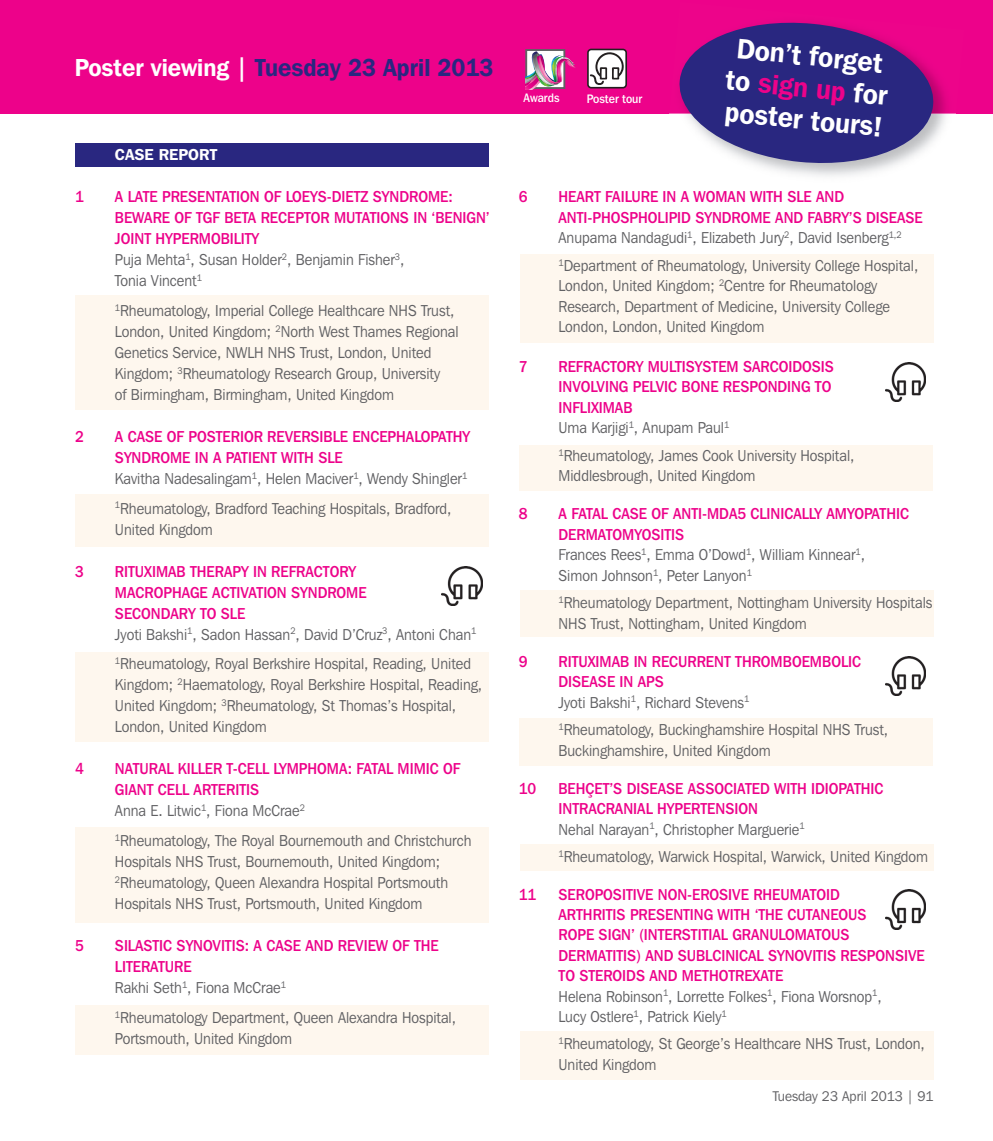
<style>
.page{position:relative;width:993px;height:1141px;background:#fff}
.page>*{position:absolute;margin:0;border:0;box-sizing:border-box;transform-origin:0 0}
.t1{font:600 28px/32px "Franklin Gothic IT Cby BT";color:#fff;scale:.94 1}
.t2{font:600 24.5px "Franklin Gothic IT Cby BT";color:#292780;scale:.94 1}
.t3{font:15.75px/21px "Franklin Gothic IT Cby BT";color:#616164;scale:.92 1}
.t4{font:500 15.75px/21px "Franklin Gothic IT Cby BT";color:#ed028a;scale:.92 1}
.t5{font:600 15.75px "Franklin Gothic IT Cby BT";color:#fff}
.t6{font:14px "Franklin Gothic IT Cby BT";color:#616164;scale:.96 1}
.t7{font:500 12.25px "Franklin Gothic IT Cby BT";color:#fff;scale:.92 1}
.s1{color:#fff}
.s2{font-weight:400;color:#616164}
.s3{color:#ed028a}
.s4{font-weight:500;color:#ed028a}
</style>
<div class="page">
<div style="left:75px;top:296px;width:414px;height:114px;background:#fef7ee"></div>
<div style="left:75px;top:494px;width:414px;height:52px;background:#fef7ee"></div>
<div style="left:75px;top:652px;width:414px;height:90px;background:#fef7ee"></div>
<div style="left:75px;top:827px;width:414px;height:96px;background:#fef7ee"></div>
<div style="left:75px;top:1005px;width:414px;height:50px;background:#fef7ee"></div>
<div style="left:519px;top:255px;width:414px;height:88px;background:#fef7ee"></div>
<div style="left:518px;top:445px;width:414px;height:45px;background:#fef7ee"></div>
<div style="left:519px;top:591px;width:414px;height:46px;background:#fef7ee"></div>
<div style="left:518px;top:718px;width:414px;height:47px;background:#fef7ee"></div>
<div style="left:519px;top:844px;width:414px;height:26px;background:#fef7ee"></div>
<div style="left:519px;top:1031px;width:414px;height:49px;background:#fef7ee"></div>
<div style="left:0;top:0;width:992px;height:113px;background:#ed028a"></div>
<div style="left:75px;top:144px;width:414px;height:23px;background:#292780"></div>
<img style="left:663px;top:113px;width:292px;height:63px">
<svg style="left:675px;top:19px;width:261px;height:150px"></svg>
<img style="left:441px;top:566px;width:41px;height:40px">
<img style="left:885px;top:362px;width:40px;height:40px">
<img style="left:885px;top:656px;width:40px;height:40px">
<img style="left:885px;top:890px;width:40px;height:39px">
<div style="left:525px;top:49px;width:40px;height:40px;border:2px solid #616164"></div>
<img style="left:525px;top:51px;width:51px;height:38px">
<div style="left:587px;top:49px;width:39px;height:40px;border:2px solid #231f20;border-radius:3px"></div>
<svg style="left:589px;top:52px;width:34px;height:34px"></svg>
<h2 class="t2" style="left:75px;top:59px;width:447px"><span class="s1">Poster viewing |</span> Tuesday 23 April 2013</h2>
<p class="t5" style="left:115px;top:149px;width:104px">CASE REPORT</p>
<p class="t4" style="left:75px;top:188px;width:11px">1</p>
<p class="t4" style="left:115px;top:188px;width:408px">A LATE PRESENTATION OF LOEYS-DIETZ SYNDROME:<br>BEWARE OF TGF BETA RECEPTOR MUTATIONS IN ‘BENIGN’ JOINT HYPERMOBILITY<br><span class="s2">Puja Mehta</span><sup>1</sup><span class="s2">, Susan Holder</span><sup>2</sup><span class="s2">, Benjamin Fisher</span><sup>3</sup><span class="s2">,<br>Tonia Vincent</span><sup>1</sup></p>
<p class="t3" style="left:115px;top:301px;width:375px"><sup>1</sup>Rheumatology, Imperial College Healthcare NHS Trust, London, United Kingdom; <sup>2</sup>North West Thames Regional Genetics Service, NWLH NHS Trust, London, United Kingdom; <sup>3</sup>Rheumatology Research Group, University<br>of Birmingham, Birmingham, United Kingdom</p>
<p class="t4" style="left:75px;top:427px;width:11px">2</p>
<p class="t4" style="left:115px;top:427px;width:387px">A CASE OF POSTERIOR REVERSIBLE ENCEPHALOPATHY<br>SYNDROME IN A PATIENT WITH SLE<br><span class="s2">Kavitha Nadesalingam</span><sup>1</sup><span class="s2">, Helen Maciver</span><sup>1</sup><span class="s2">, Wendy Shingler</span><sup>1</sup></p>
<p class="t3" style="left:115px;top:499px;width:367px"><sup>1</sup>Rheumatology, Bradford Teaching Hospitals, Bradford,<br>United Kingdom</p>
<p class="t4" style="left:75px;top:562px;width:11px">3</p>
<p class="t4" style="left:115px;top:562px;width:394px">RITUXIMAB THERAPY IN REFRACTORY<br>MACROPHAGE ACTIVATION SYNDROME<br>SECONDARY TO SLE<br><span class="s2">Jyoti Bakshi</span><sup>1</sup><span class="s2">, Sadon Hassan</span><sup>2</sup><span class="s2">, David D’Cruz</span><sup>3</sup><span class="s2">, Antoni Chan</span><sup>1</sup></p>
<p class="t3" style="left:115px;top:655px;width:400px"><sup>1</sup>Rheumatology, Royal Berkshire Hospital, Reading, United Kingdom; <sup>2</sup>Haematology, Royal Berkshire Hospital, Reading, United Kingdom; <sup>3</sup>Rheumatology, St Thomas’s Hospital, London, United Kingdom</p>
<p class="t4" style="left:75px;top:760px;width:11px">4</p>
<p class="t4" style="left:115px;top:760px;width:377px">NATURAL KILLER T-CELL LYMPHOMA: FATAL MIMIC OF<br>GIANT CELL ARTERITIS<br><span class="s2">Anna E. Litwic</span><sup>1</sup><span class="s2">, Fiona McCrae</span><sup>2</sup></p>
<p class="t3" style="left:115px;top:831px;width:389px"><sup>1</sup>Rheumatology, The Royal Bournemouth and Christchurch Hospitals NHS Trust, Bournemouth, United Kingdom; <sup>2</sup>Rheumatology, Queen Alexandra Hospital Portsmouth Hospitals NHS Trust, Portsmouth, United Kingdom</p>
<p class="t4" style="left:75px;top:937px;width:11px">5</p>
<p class="t4" style="left:115px;top:937px;width:353px">SILASTIC SYNOVITIS: A CASE AND REVIEW OF THE<br>LITERATURE<br><span class="s2">Rakhi Seth</span><sup>1</sup><span class="s2">, Fiona McCrae</span><sup>1</sup></p>
<p class="t3" style="left:115px;top:1008px;width:372px"><sup>1</sup>Rheumatology Department, Queen Alexandra Hospital,<br>Portsmouth, United Kingdom</p>
<p class="t7" style="left:523px;top:94px;width:41px">Awards</p>
<p class="t7" style="left:586px;top:94px;width:62px">Poster tour</p>
<h1 class="t1" style="left:730px;top:34px;width:174px;rotate:6deg">Don’t forget to <span class="s3">sign up</span> for poster tours!</h1>
<p class="t4" style="left:518px;top:188px;width:11px">6</p>
<p class="t4" style="left:558px;top:188px;width:397px;line-height:20.5px">HEART FAILURE IN A WOMAN WITH SLE AND<br>ANTI-PHOSPHOLIPID SYNDROME AND FABRY’S DISEASE<br><span class="s2">Anupama Nandagudi</span><sup>1</sup><span class="s2">, Elizabeth Jury</span><sup>2</sup><span class="s2">, David Isenberg</span><sup>1,2</sup></p>
<p class="t3" style="left:558px;top:256px;width:392px;line-height:20.5px"><sup>1</sup>Department of Rheumatology, University College Hospital, London, United Kingdom; <sup>2</sup>Centre for Rheumatology Research, Department of Medicine, University College London, London, United Kingdom</p>
<p class="t4" style="left:518px;top:358px;width:11px">7</p>
<p class="t4" style="left:558px;top:358px;width:301px;line-height:20.5px">REFRACTORY MULTISYSTEM SARCOIDOSIS<br>INVOLVING PELVIC BONE RESPONDING TO<br>INFLIXIMAB<br><span class="s2">Uma Karjigi</span><sup>1</sup><span class="s2">, Anupam Paul</span><sup>1</sup></p>
<p class="t3" style="left:558px;top:446px;width:323px;line-height:20.5px"><sup>1</sup>Rheumatology, James Cook University Hospital,<br>Middlesbrough, United Kingdom</p>
<p class="t4" style="left:518px;top:505px;width:11px">8</p>
<p class="t3" style="left:558px;top:505px;width:382px;line-height:20.5px"><span class="s4">A FATAL CASE OF ANTI-MDA5 CLINICALLY AMYOPATHIC DERMATOMYOSITIS<br></span>Frances Rees<sup>1</sup>, Emma O’Dowd<sup>1</sup>, William Kinnear<sup>1</sup>,<br>Simon Johnson<sup>1</sup>, Peter Lanyon<sup>1</sup></p>
<p class="t3" style="left:558px;top:594px;width:408px;line-height:20.5px"><sup>1</sup>Rheumatology Department, Nottingham University Hospitals<br>NHS Trust, Nottingham, United Kingdom</p>
<p class="t4" style="left:518px;top:652px;width:11px">9</p>
<p class="t4" style="left:558px;top:652px;width:330px;line-height:20.5px">RITUXIMAB IN RECURRENT THROMBOEMBOLIC<br>DISEASE IN APS<br><span class="s2">Jyoti Bakshi</span><sup>1</sup><span class="s2">, Richard Stevens</span><sup>1</sup></p>
<p class="t3" style="left:558px;top:721px;width:360px;line-height:20.5px"><sup>1</sup>Rheumatology, Buckinghamshire Hospital NHS Trust,<br>Buckinghamshire, United Kingdom</p>
<p class="t4" style="left:518px;top:779px;width:20px">10</p>
<p class="t4" style="left:558px;top:779px;width:354px;line-height:20.5px">BEHÇET’S DISEASE ASSOCIATED WITH IDIOPATHIC<br>INTRACRANIAL HYPERTENSION<br><span class="s2">Nehal Narayan</span><sup>1</sup><span class="s2">, Christopher Marguerie</span><sup>1</sup></p>
<p class="t3" style="left:558px;top:847px;width:403px"><sup>1</sup>Rheumatology, Warwick Hospital, Warwick, United Kingdom</p>
<p class="t4" style="left:518px;top:885px;width:20px">11</p>
<p class="t4" style="left:558px;top:886px;width:399px;line-height:20.3px">SEROPOSITIVE NON-EROSIVE RHEUMATOID<br>ARTHRITIS PRESENTING WITH ‘THE CUTANEOUS<br>ROPE SIGN’ (INTERSTITIAL GRANULOMATOUS DERMATITIS) AND SUBLCINICAL SYNOVITIS RESPONSIVE TO STEROIDS AND METHOTREXATE<br><span class="s2">Helena Robinson</span><sup>1</sup><span class="s2">, Lorrette Folkes</span><sup>1</sup><span class="s2">, Fiona Worsnop</span><sup>1</sup><span class="s2">,<br>Lucy Ostlere</span><sup>1</sup><span class="s2">, Patrick Kiely</span><sup>1</sup></p>
<p class="t3" style="left:558px;top:1035px;width:399px;line-height:20.5px"><sup>1</sup>Rheumatology, St George’s Healthcare NHS Trust, London,<br>United Kingdom</p>
<p class="t6" style="left:772px;top:1091px;width:169px">Tuesday 23 April 2013 | 91</p>
</div>
